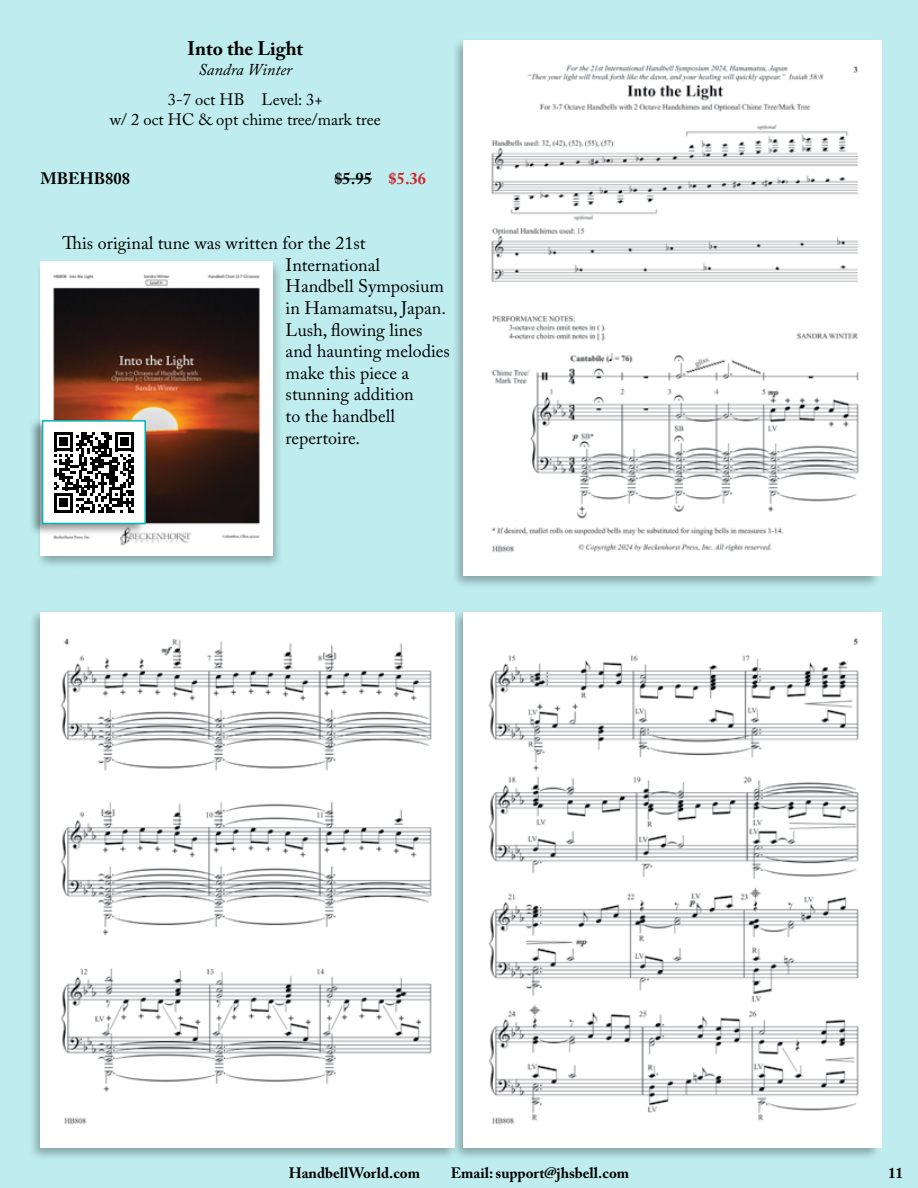
<style>
.page{position:relative;width:918px;height:1188px;background:#bfedef}
.page>*{position:absolute;margin:0;border:0;box-sizing:border-box;transform-origin:0 0}
.t1{font:700 19.5px "Adobe Caslon Pro";color:#000}
.t2{font:18px/21.6px "Adobe Caslon Pro";color:#000}
.t3{font:16.5px/19.8px "Adobe Caslon Pro";color:#000;text-align:center}
.t4{font:700 16.5px "Adobe Caslon Pro";color:#000}
.t5{font:italic 16.5px "Adobe Caslon Pro";color:#000}
.t6{font:700 15px "Adobe Caslon Pro";color:#000}
.s1{color:#d2232a}
</style>
<div class="page">
<div style="left:451px;top:38px;width:430px;height:551px;background:#000;opacity:.3"></div>
<div style="left:35px;top:260px;width:249px;height:309px;background:#000;opacity:.3"></div>
<img style="left:40px;top:262px;width:232px;height:293px">
<div style="left:28px;top:609px;width:430px;height:552px;background:#000;opacity:.3"></div>
<div style="left:451px;top:609px;width:430px;height:552px;background:#000;opacity:.3"></div>
<hr style="left:334px;top:179px;width:38px;height:1px;background:#000">
<img style="left:468px;top:40px;width:414px;height:536px">
<img style="left:40px;top:612px;width:414px;height:536px">
<img style="left:468px;top:612px;width:414px;height:535px">
<div style="left:28px;top:418px;width:118px;height:118px;background:#000;opacity:.4"></div>
<div style="left:43px;top:421px;width:102px;height:102px;background:#fff"></div>
<svg style="left:54px;top:432px;width:80px;height:80px"></svg>
<div style="left:42px;top:420px;width:104px;height:104px;border:2px solid #00b7be"></div>
<p class="t1" style="left:187px;top:37px;width:118px">Into the Light</p>
<p class="t5" style="left:198px;top:59px;width:95px">Sandra Winter</p>
<p class="t3" style="left:110px;top:90px;width:272px">3-7 oct HB Level: 3+<br>w/ 2 oct HC &amp; opt chime tree/mark tree</p>
<p class="t4" style="left:41px;top:169px;width:91px">MBEHB808</p>
<p class="t4" style="left:334px;top:169px;width:93px">$5.95 <span class="s1">$5.36</span></p>
<p class="t2" style="left:286px;top:232px;width:166px;text-indent:-223px">This original tune was written for the 21st<br>International<br>Handbell Symposium in Hamamatsu, Japan.<br>Lush, flowing lines and haunting melodies make this piece a stunning addition<br>to the handbell repertoire.</p>
<p class="t6" style="left:289px;top:1164px;width:133px">HandbellWorld.com</p>
<p class="t6" style="left:451px;top:1164px;width:180px">Email: support@jhsbell.com</p>
<p class="t6" style="left:888px;top:1164px;width:16px">11</p>
</div>
